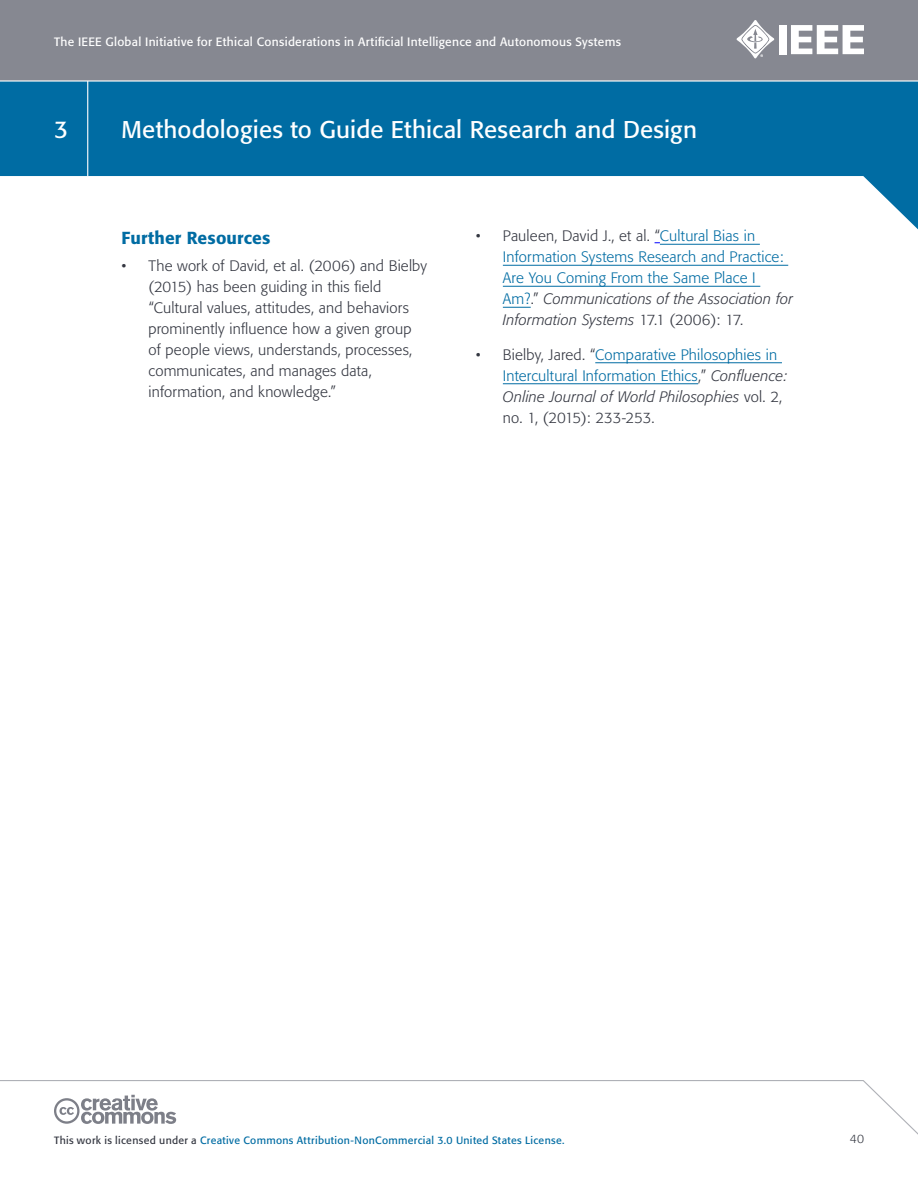
<style>
.page{position:relative;width:918px;height:1188px;background:#fff}
.page>*{position:absolute;margin:0;border:0;box-sizing:border-box;transform-origin:0 0}
.t1{font:24px "Formata";letter-spacing:.005em;color:#fff}
.t2{font:500 17.25px "Formata";letter-spacing:.01em;color:#006ca3}
.t3{font:300 15px/21px "Formata";letter-spacing:.01em;color:#006ca3}
.t4{font:300 15px/21px "Formata";letter-spacing:.01em;color:#343741}
.t5{font:12px "Formata";letter-spacing:.025em;color:#fff}
.t6{font:300 12px "Formata";color:#343741}
.t7{font:10.5px "Formata";letter-spacing:.03em;color:#006ca3}
.s1{color:#343741}
.s2{font-style:italic;color:#343741}
</style>
<div class="page">
<div style="left:0;top:0;width:918px;height:81px;background:#868891"></div>
<svg style="left:0;top:82px;width:918px;height:147px;fill:#006ca3"></svg>
<svg style="left:0;top:1080px;width:918px;height:55px"></svg>
<hr style="left:0;top:80px;width:918px;height:2px;background:#fff">
<div style="left:779px;top:25px;width:8px;height:29px;background:#fff"></div>
<svg style="left:791px;top:25px;width:73px;height:29px"></svg>
<svg style="left:736px;top:20px;width:38px;height:38px"></svg>
<hr style="left:87px;top:81px;width:1px;height:95px;background:#fff">
<svg style="left:54px;top:1095px;width:122px;height:29px"></svg>
<hr style="left:660px;top:244px;width:100px;height:1px;background:#006ca3">
<hr style="left:503px;top:265px;width:285px;height:1px;background:#006ca3">
<hr style="left:503px;top:286px;width:257px;height:1px;background:#006ca3">
<svg style="left:503px;top:307px;width:28px;height:1px"></svg>
<hr style="left:595px;top:363px;width:187px;height:1px;background:#006ca3">
<hr style="left:503px;top:384px;width:195px;height:1px;background:#006ca3">
<p class="t5" style="left:54px;top:34px;width:568px">The IEEE Global Initiative for Ethical Considerations in Artificial Intelligence and Autonomous Systems</p>
<h1 class="t1" style="left:54px;top:115px;width:15px">3</h1>
<h1 class="t1" style="left:122px;top:115px;width:577px">Methodologies to Guide Ethical Research and Design</h1>
<p class="t2" style="left:122px;top:227px;width:150px">Further Resources</p>
<p class="t4" style="left:148px;top:256px;width:280px;text-indent:-27px">• The work of David, et al. (2006) and Bielby (2015) has been guiding in this field “Cultural values, attitudes, and behaviors prominently influence how a given group of people views, understands, processes, communicates, and manages data, information, and knowledge.”</p>
<p class="t3" style="left:503px;top:226px;width:292px;text-indent:-27px"><span class="s1">• Pauleen, David J., et al. “</span>Cultural Bias in Information Systems Research and Practice:<br>Are You Coming From the Same Place I Am?<span class="s1">.”</span> <span class="s2">Communications of the Association for Information Systems</span> <span class="s1">17.1 (2006): 17.</span></p>
<p class="t3" style="left:503px;top:344px;width:286px;text-indent:-27px"><span class="s1">• Bielby, Jared. “</span>Comparative Philosophies in Intercultural Information Ethics<span class="s1">,”</span> <span class="s2">Confluence:<br>Online Journal of World Philosophies</span> <span class="s1">vol. 2, no. 1, (2015): 233-253.</span></p>
<p class="t7" style="left:54px;top:1133px;width:512px"><span class="s1">This work is licensed under a</span> Creative Commons Attribution-NonCommercial 3.0 United States License.</p>
<p class="t6" style="left:850px;top:1132px;width:16px">40</p>
</div>
